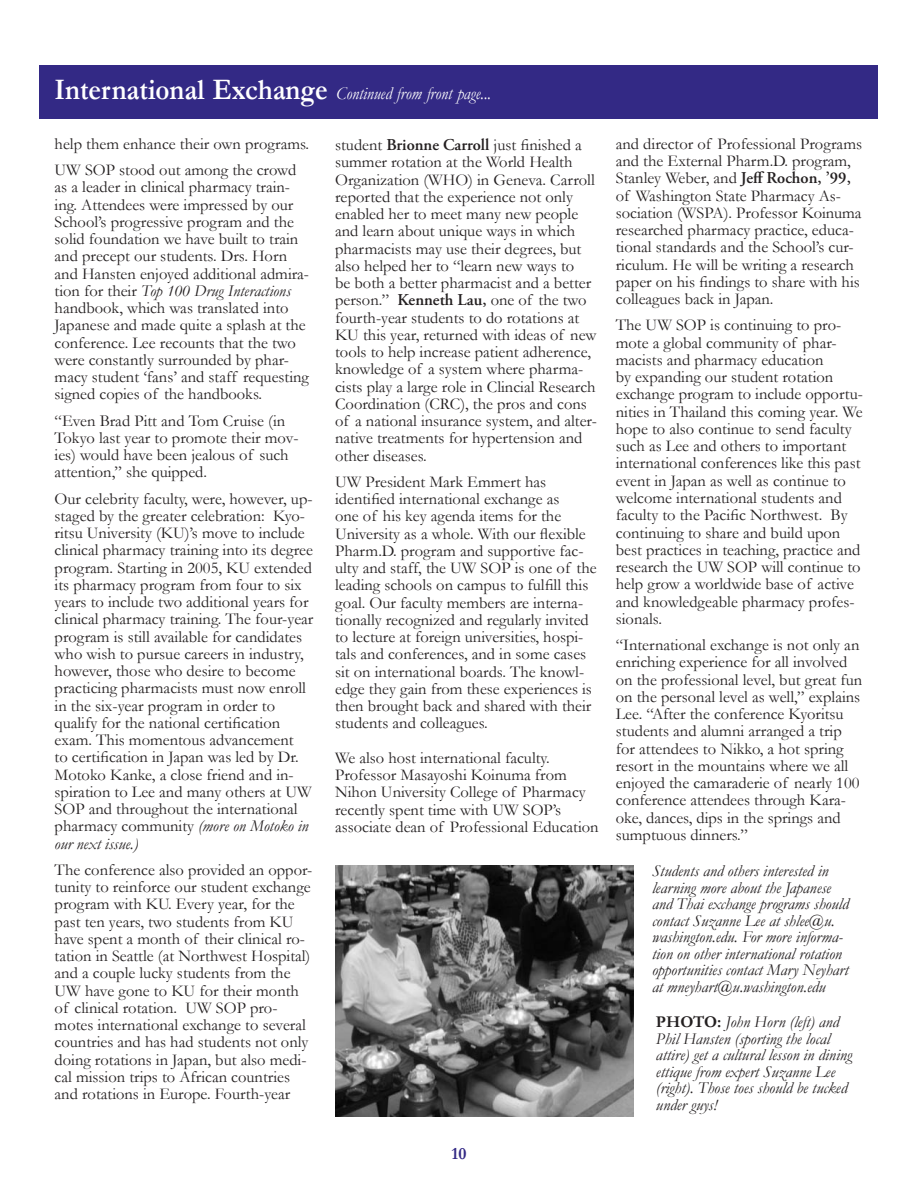
<style>
.page{position:relative;width:918px;height:1188px;background:#fff}
.page>*{position:absolute;margin:0;border:0;box-sizing:border-box;transform-origin:0 0}
.t1{font:italic 18px "Garamond";color:#fff;scale:.9 1}
.t2{font:700 17.25px "Garamond";color:#332985}
.t3{font:16.5px/17.2px "Garamond";color:#231f20}
.t4{font:italic 16.5px/16.5px "Garamond";color:#231f20}
.s1{font-weight:700;font-style:normal;font-size:30px}
.s2{font-style:italic}
.s3{font-family:"Adobe Garamond Pro";font-weight:600}
.s4{font-weight:700;font-style:normal}
</style>
<div class="page">
<div style="left:40px;top:65px;width:838px;height:54px;background:#332985"></div>
<img style="left:335px;top:865px;width:298px;height:251px">
<p class="t1" style="left:55px;top:84px;width:487px"><span class="s1">International Exchange</span> Continued from front page...</p>
<p class="t3" style="left:55px;top:131px;width:256px;line-height:26.2px">help them enhance their own programs.<br>UW SOP stood out among the crowd</p>
<p class="t3" style="left:55px;top:179px;width:256px">as a leader in clinical pharmacy train&shy;ing. Attendees were impressed by our School’s progressive program and the solid foundation we have built to train and precept our students. Drs. Horn and Hansten enjoyed additional admira&shy;tion for their <span class="s2">Top 100 Drug Interactions </span>handbook, which was translated into Japanese and made quite a splash at the conference. Lee recounts that the two were constantly surrounded by phar&shy;macy student ‘fans’ and staff requesting signed copies of the handbooks.</p>
<p class="t3" style="left:55px;top:412px;width:245px">“Even Brad Pitt and Tom Cruise (in<br>Tokyo last year to promote their mov&shy;ies) would have been jealous of such attention,” she quipped.</p>
<p class="t3" style="left:55px;top:490px;width:260px">Our celebrity faculty, were, however, up&shy;staged by the greater celebration: Kyo&shy;ritsu University (KU)’s move to include clinical pharmacy training into its degree program. Starting in 2005, KU extended its pharmacy program from four to six years to include two additional years for clinical pharmacy training. The four-year program is still available for candidates who wish to pursue careers in industry, however, those who desire to become practicing pharmacists must now enroll in the six-year program in order to qualify for the national certification exam. This momentous advancement<br>to certification in Japan was led by Dr.<br>Motoko Kanke, a close friend and in&shy;spiration to Lee and many others at UW SOP and throughout the international pharmacy community <span class="s2">(more on Motoko in our next issue.)</span></p>
<p class="t3" style="left:55px;top:861px;width:259px">The conference also provided an oppor&shy;tunity to reinforce our student exchange program with KU. Every year, for the past ten years, two students from KU have spent a month of their clinical ro&shy;tation in Seattle (at Northwest Hospital) and a couple lucky students from the UW have gone to KU for their month of clinical rotation. UW SOP pro&shy;motes international exchange to several countries and has had students not only doing rotations in Japan, but also medi&shy;cal mission trips to African countries and rotations in Europe. Fourth-year</p>
<p class="t3" style="left:335px;top:137px;width:263px">student <span class="s3">Brionne Carroll</span> just finished a summer rotation at the World Health Organization (WHO) in Geneva. Carroll reported that the experience not only enabled her to meet many new people and learn about unique ways in which pharmacists may use their degrees, but also helped her to “learn new ways to<br>be both a better pharmacist and a better person.” <span class="s3">Kenneth Lau,</span> one of the two fourth-year students to do rotations at KU this year, returned with ideas of new tools to help increase patient adherence, knowledge of a system where pharma&shy;cists play a large role in Clincial Research Coordination (CRC), the pros and cons of a national insurance system, and alter&shy;native treatments for hypertension and other diseases.</p>
<p class="t3" style="left:335px;top:473px;width:263px">UW President Mark Emmert has identified international exchange as<br>one of his key agenda items for the University as a whole. With our flexible Pharm.D. program and supportive fac&shy;ulty and staff, the UW SOP is one of the leading schools on campus to fulfill this goal. Our faculty members are interna&shy;tionally recognized and regularly invited to lecture at foreign universities, hospi&shy;tals and conferences, and in some cases sit on international boards. The knowl&shy;edge they gain from these experiences is then brought back and shared with their students and colleagues.</p>
<p class="t3" style="left:335px;top:749px;width:265px">We also host international faculty.<br>Professor Masayoshi Koinuma from Nihon University College of Pharmacy recently spent time with UW SOP’s associate dean of Professional Education</p>
<p class="t2" style="left:452px;top:1144px;width:16px">10</p>
<p class="t3" style="left:616px;top:135px;width:248px">and director of Professional Programs and the External Pharm.D. program, Stanley Weber, and <span class="s3">Jeff Rochon, ’99, </span>of Washington State Pharmacy As&shy;sociation (WSPA). Professor Koinuma researched pharmacy practice, educa&shy;tional standards and the School’s cur&shy;riculum. He will be writing a research paper on his findings to share with his colleagues back in Japan.</p>
<p class="t3" style="left:616px;top:317px;width:249px">The UW SOP is continuing to pro&shy;mote a global community of phar&shy;macists and pharmacy education<br>by expanding our student rotation exchange program to include opportu&shy;nities in Thailand this coming year. We hope to also continue to send faculty such as Lee and others to important international conferences like this past event in Japan as well as continue to welcome international students and faculty to the Pacific Northwest. By continuing to share and build upon best practices in teaching, practice and research the UW SOP will continue to help grow a worldwide base of active and knowledgeable pharmacy profes&shy;sionals.</p>
<p class="t3" style="left:616px;top:636px;width:248px">“International exchange is not only an enriching experience for all involved on the professional level, but great fun on the personal level as well,” explains Lee. “After the conference Kyoritsu students and alumni arranged a trip for attendees to Nikko, a hot spring resort in the mountains where we all enjoyed the camaraderie of nearly 100 conference attendees through Kara&shy;oke, dances, dips in the springs and sumptuous dinners.”</p>
<p class="t4" style="left:652px;top:863px;width:198px">Students and others interested in learning more about the Japanese and Thai exchange programs should contact Suzanne Lee at shlee@u. washington.edu. For more informa&shy;tion on other international rotation opportunities contact Mary Neyhart at mneyhart@u.washington.edu</p>
<p class="t4" style="left:656px;top:1014px;width:198px"><span class="s4">PHOTO:</span> John Horn (left) and<br>Phil Hansten (sporting the local attire) get a cultural lesson in dining ettique from expert Suzanne Lee (right). Those toes should be tucked under guys!</p>
</div>
